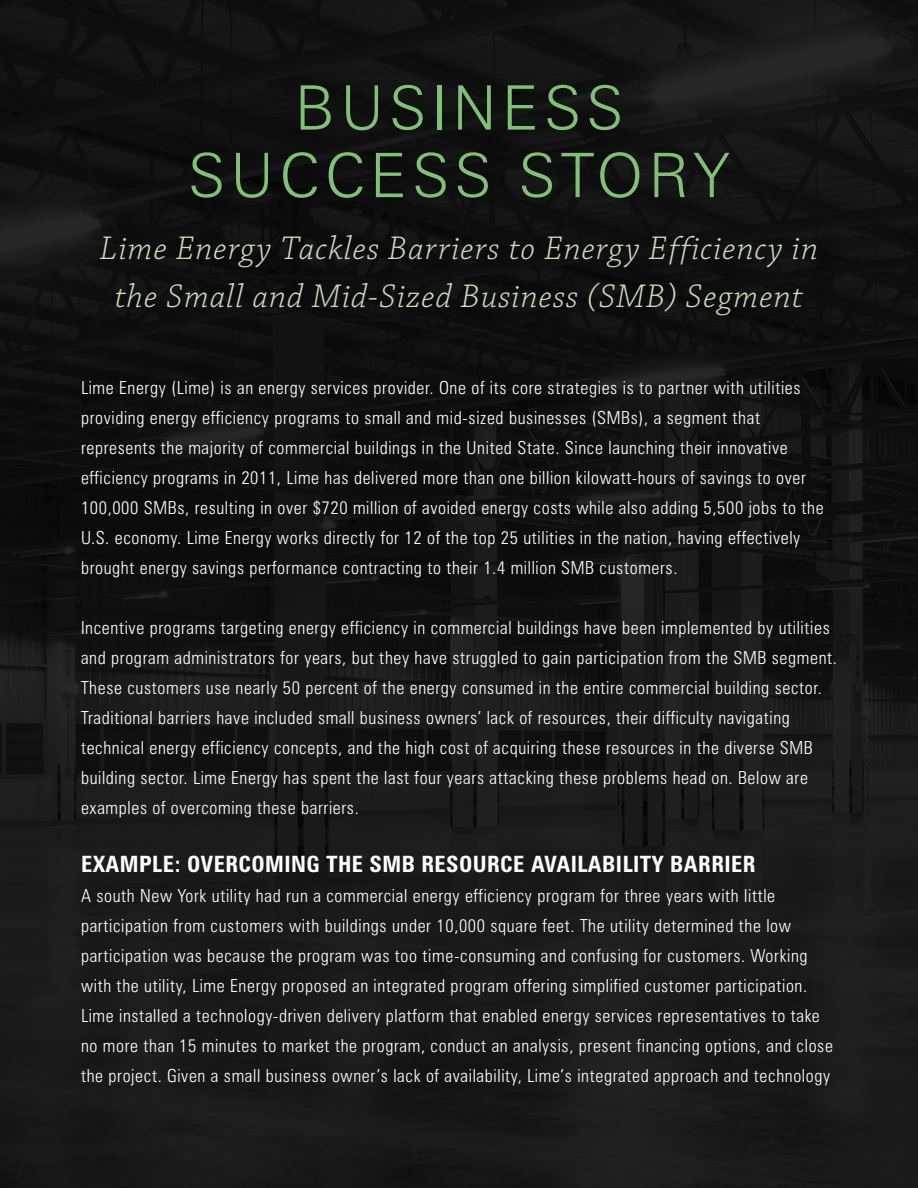
<style>
.page{position:relative;width:918px;height:1188px;background:#151616}
.page>*{position:absolute;margin:0;border:0;box-sizing:border-box;transform-origin:0 0}
.t1{font:300 61.5px/67.5px "Zurich BT";letter-spacing:.08em;color:#82c078;text-align:center}
.t2{font:italic 300 34.5px/48px "Chaparral Pro";letter-spacing:.03em;color:#ccdcbc;text-align:center}
.t3{font:700 condensed 22.5px "Zurich BT";letter-spacing:.02em;color:#fff}
.t4{font:300 condensed 18px/30px "Zurich BT";letter-spacing:.035em;color:#fff}
</style>
<div class="page">
<h1 class="t1" style="left:188px;top:74px;width:544px">BUSINESS<br>SUCCESS STORY</h1>
<h2 class="t2" style="left:100px;top:225px;width:720px">Lime Energy Tackles Barriers to Energy Efficiency in the Small and Mid-Sized Business (SMB) Segment</h2>
<p class="t4" style="left:81px;top:372px;width:744px">Lime Energy (Lime) is an energy services provider. One of its core strategies is to partner with utilities providing energy efficiency programs to small and mid-sized businesses (SMBs), a segment that represents the majority of commercial buildings in the United State. Since launching their innovative efficiency programs in 2011, Lime has delivered more than one billion kilowatt-hours of savings to over 100,000 SMBs, resulting in over $720 million of avoided energy costs while also adding 5,500 jobs to the U.S. economy. Lime Energy works directly for 12 of the top 25 utilities in the nation, having effectively brought energy savings performance contracting to their 1.4 million SMB customers.</p>
<p class="t4" style="left:81px;top:612px;width:758px">Incentive programs targeting energy efficiency in commercial buildings have been implemented by utilities and program administrators for years, but they have struggled to gain participation from the SMB segment.<br>These customers use nearly 50 percent of the energy consumed in the entire commercial building sector.<br>Traditional barriers have included small business owners’ lack of resources, their difficulty navigating technical energy efficiency concepts, and the high cost of acquiring these resources in the diverse SMB building sector. Lime Energy has spent the last four years attacking these problems head on. Below are examples of overcoming these barriers.</p>
<p class="t3" style="left:81px;top:850px;width:676px">EXAMPLE: OVERCOMING THE SMB RESOURCE AVAILABILITY BARRIER</p>
<p class="t4" style="left:81px;top:881px;width:753px">A south New York utility had run a commercial energy efficiency program for three years with little participation from customers with buildings under 10,000 square feet. The utility determined the low participation was because the program was too time-consuming and confusing for customers. Working with the utility, Lime Energy proposed an integrated program offering simplified customer participation.<br>Lime installed a technology-driven delivery platform that enabled energy services representatives to take no more than 15 minutes to market the program, conduct an analysis, present financing options, and close the project. Given a small business owner’s lack of availability, Lime’s integrated approach and technology</p>
</div>
